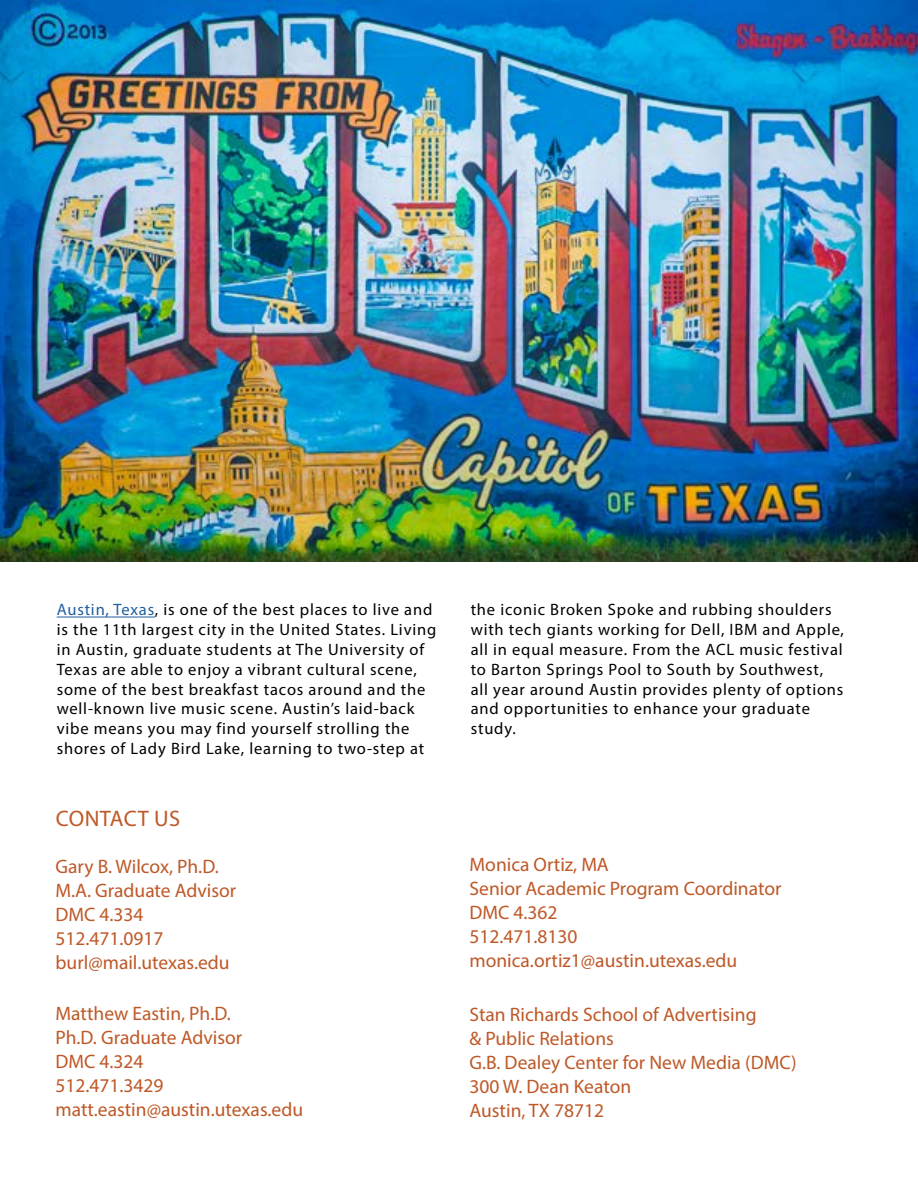
<style>
.page{position:relative;width:918px;height:1188px;background:#fff}
.page>*{position:absolute;margin:0;border:0;box-sizing:border-box;transform-origin:0 0}
.t1{font:22.5px "Myriad Pro";letter-spacing:.02em;color:#be5827}
.t2{font:19.5px/24px "Myriad Pro";color:#be5827}
.t3{font:16.5px/19.8px "Myriad Pro";letter-spacing:.05em;color:#000}
.s1{color:#215e9e}
</style>
<div class="page">
<img style="left:0;top:0;width:918px;height:562px">
<hr style="left:57px;top:617px;width:98px;height:1px;background:#215e9e">
<p class="t3" style="left:57px;top:600px;width:381px"><span class="s1">Austin, Texas</span>, is one of the best places to live and is the 11th largest city in the United States. Living in Austin, graduate students at The University of Texas are able to enjoy a vibrant cultural scene, some of the best breakfast tacos around and the well-known live music scene. Austin’s laid-back vibe means you may find yourself strolling the shores of Lady Bird Lake, learning to two-step at</p>
<p class="t3" style="left:471px;top:600px;width:375px">the iconic Broken Spoke and rubbing shoulders with tech giants working for Dell, IBM and Apple, all in equal measure. From the ACL music festival to Barton Springs Pool to South by Southwest, all year around Austin provides plenty of options and opportunities to enhance your graduate study.</p>
<h1 class="t1" style="left:56px;top:805px;width:126px">CONTACT US</h1>
<p class="t2" style="left:56px;top:854px;width:182px">Gary B. Wilcox, Ph.D.<br>M.A. Graduate Advisor<br>DMC 4.334<br>512.471.0917 burl@mail.utexas.edu</p>
<p class="t2" style="left:56px;top:1001px;width:249px">Matthew Eastin, Ph.D.<br>Ph.D. Graduate Advisor<br>DMC 4.324<br>512.471.3429 matt.eastin@austin.utexas.edu</p>
<p class="t2" style="left:470px;top:852px;width:314px">Monica Ortiz, MA<br>Senior Academic Program Coordinator<br>DMC 4.362<br>512.471.8130 monica.ortiz1@austin.utexas.edu</p>
<p class="t2" style="left:470px;top:1002px;width:329px">Stan Richards School of Advertising<br>&amp; Public Relations<br>G.B. Dealey Center for New Media (DMC)<br>300 W. Dean Keaton<br>Austin, TX 78712</p>
</div>
